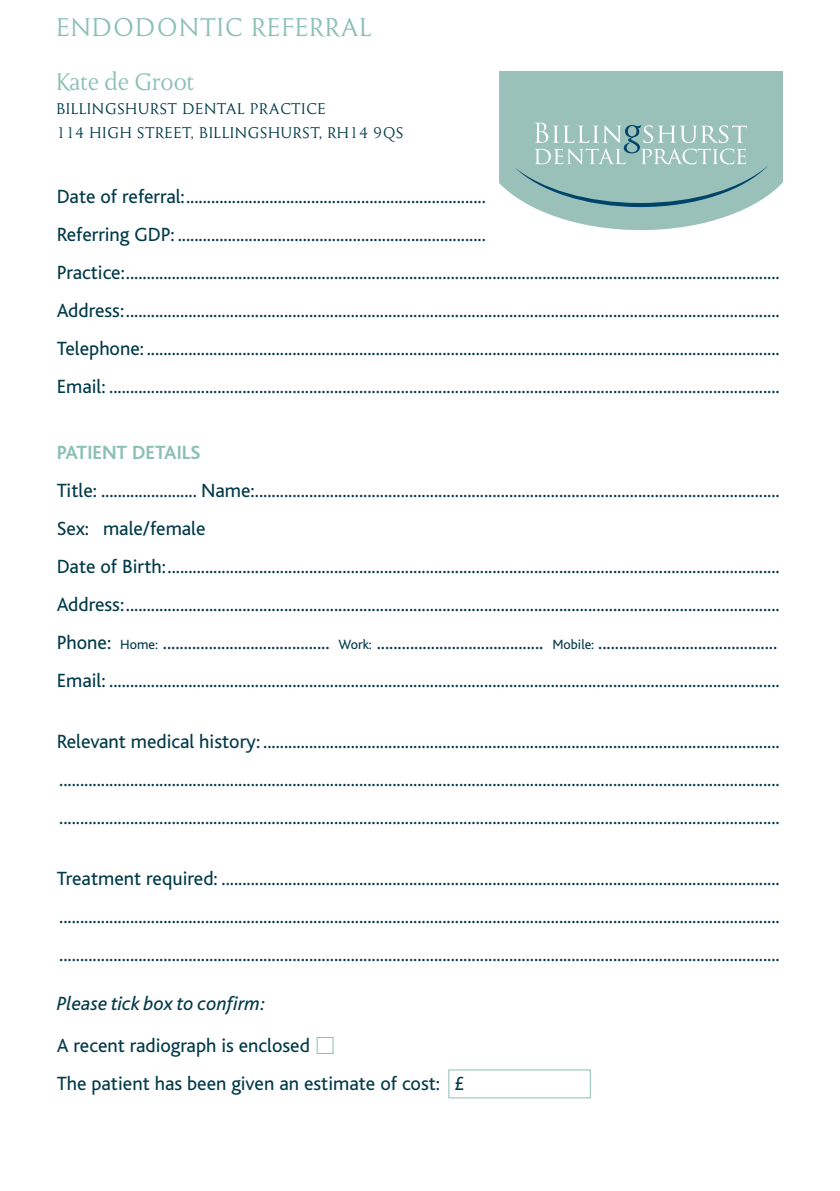
<style>
.page{position:relative;width:840px;height:1191px;background:#fff}
.page>*{position:absolute;margin:0;border:0;box-sizing:border-box;transform-origin:0 0}
.t1{font:28px "Monkton";letter-spacing:.065em;color:#8bc0b5}
.t2{font:26px "Monkton";color:#8bc0b5}
.t3{font:20px/38px "Bliss";color:#003a49}
.t4{font:italic 20px "Bliss";color:#003a49}
.t5{font:700 20px "Bliss";color:#8bc0b5}
.t6{font:17px/24px "Monkton";letter-spacing:.065em;color:#003a49}
.s1{font-size:14px}
</style>
<div class="page">
<div style="left:448px;top:1069px;width:142px;height:29px;border:1px solid #8bc0b5"></div>
<div style="left:316px;top:1037px;width:17px;height:17px;border:1px solid #8bc0b5"></div>
<svg style="left:499px;top:71px;width:283px;height:159px;background:#a8cac3"></svg>
<svg style="left:514px;top:123px;width:253px;height:84px;background:#9ac0ba"></svg>
<h1 class="t1" style="left:57px;top:10px;width:316px">ENDODONTIC REFERRAL</h1>
<h2 class="t2" style="left:57px;top:66px;width:139px">Kate de Groot</h2>
<p class="t6" style="left:57px;top:96px;width:348px">BILLINGSHURST DENTAL PRACTICE<br>114 HIGH STREET, BILLINGSHURST, RH14 9QS</p>
<p class="t3" style="left:57px;top:179px;width:724px">Date of referral:........................................................................<br>Referring GDP: ..........................................................................<br>Practice:.............................................................................................................................................................<br>Address:.............................................................................................................................................................<br>Telephone: ........................................................................................................................................................<br>Email: .................................................................................................................................................................</p>
<p class="t5" style="left:57px;top:446px;width:145px">PATIENT DETAILS</p>
<p class="t3" style="left:57px;top:474px;width:724px">Title: ....................... Name:..............................................................................................................................<br>Sex: male/female<br>Date of Birth:...................................................................................................................................................<br>Address:.............................................................................................................................................................<br>Phone: <span class="s1">Home:</span> ........................................ <span class="s1">Work:</span> ........................................ <span class="s1">Mobile:</span> ...........................................<br>Email: .................................................................................................................................................................</p>
<p class="t3" style="left:57px;top:725px;width:724px;text-align:justify">Relevant medical history: ............................................................................................................................ ............................................................................................................................................................................. .............................................................................................................................................................................</p>
<p class="t3" style="left:57px;top:861px;width:724px;text-align:justify">Treatment required: ...................................................................................................................................... ............................................................................................................................................................................. .............................................................................................................................................................................</p>
<p class="t4" style="left:57px;top:997px;width:210px">Please tick box to confirm:</p>
<p class="t3" style="left:57px;top:1028px;width:409px">A recent radiograph is enclosed<br>The patient has been given an estimate of cost: £</p>
</div>
